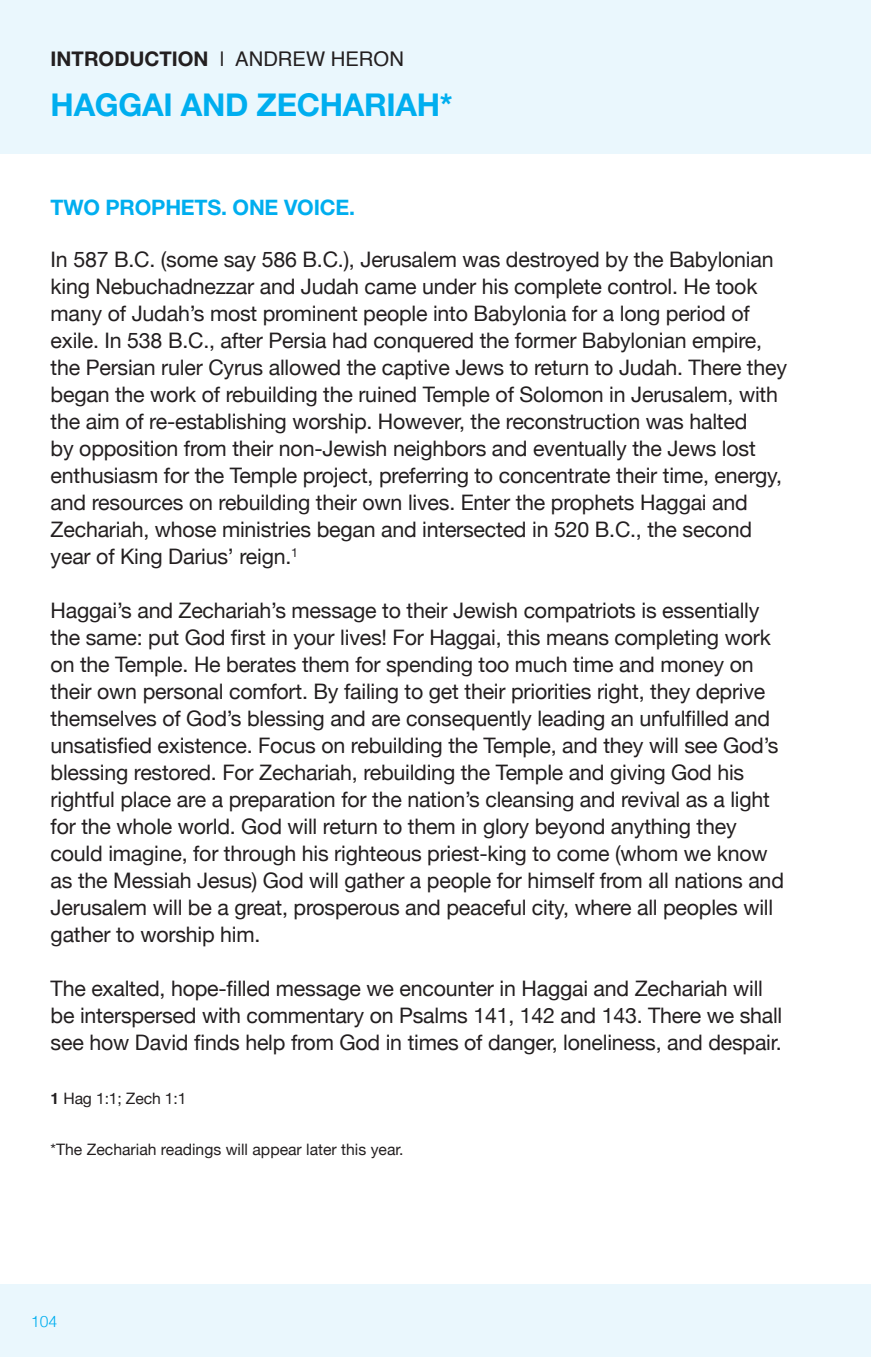
<style>
.page{position:relative;width:871px;height:1357px;background:#fff}
.page>*{position:absolute;margin:0;border:0;box-sizing:border-box;transform-origin:0 0}
.t1{font:700 31.5px "Helvetica Neue";letter-spacing:-.01em;color:#00aeef}
.t2{font:21.38px/27px "Helvetica Neue";letter-spacing:-.01em;color:#231f20}
.t3{font:700 21.38px "Helvetica Neue LT Std";letter-spacing:-.01em;color:#00aeef}
.t4{font:700 20.25px "Helvetica Neue";color:#231f20}
.t5{font:15.75px "Helvetica Neue";color:#231f20}
.t6{font:300 15.75px "Helvetica";color:#00aeef}
.s1{font-family:"Helvetica";font-weight:400}
.s2{font-family:"Helvetica";font-weight:700}
</style>
<div class="page">
<div style="left:0;top:1284px;width:871px;height:73px;background:#eaf7fd"></div>
<div style="left:0;top:0;width:871px;height:153px;background:#eaf7fd"></div>
<p class="t4" style="left:51px;top:47px;width:355px">INTRODUCTION <span class="s1">| ANDREW HERON</span></p>
<h1 class="t1" style="left:51px;top:85px;width:403px">HAGGAI AND ZECHARIAH*</h1>
<p class="t3" style="left:51px;top:194px;width:306px">TWO PROPHETS. ONE VOICE.</p>
<p class="t2" style="left:51px;top:247px;width:738px">In 587 B.C. (some say 586 B.C.), Jerusalem was destroyed by the Babylonian king Nebuchadnezzar and Judah came under his complete control. He took many of Judah’s most prominent people into Babylonia for a long period of exile. In 538 B.C., after Persia had conquered the former Babylonian empire, the Persian ruler Cyrus allowed the captive Jews to return to Judah. There they began the work of rebuilding the ruined Temple of Solomon in Jerusalem, with the aim of re-establishing worship. However, the reconstruction was halted<br>by opposition from their non-Jewish neighbors and eventually the Jews lost enthusiasm for the Temple project, preferring to concentrate their time, energy, and resources on rebuilding their own lives. Enter the prophets Haggai and Zechariah, whose ministries began and intersected in 520 B.C., the second year of King Darius’ reign.<sup>1</sup></p>
<p class="t2" style="left:51px;top:598px;width:735px">Haggai’s and Zechariah’s message to their Jewish compatriots is essentially the same: put God first in your lives! For Haggai, this means completing work on the Temple. He berates them for spending too much time and money on their own personal comfort. By failing to get their priorities right, they deprive themselves of God’s blessing and are consequently leading an unfulfilled and unsatisfied existence. Focus on rebuilding the Temple, and they will see God’s blessing restored. For Zechariah, rebuilding the Temple and giving God his rightful place are a preparation for the nation’s cleansing and revival as a light for the whole world. God will return to them in glory beyond anything they could imagine, for through his righteous priest-king to come (whom we know as the Messiah Jesus) God will gather a people for himself from all nations and Jerusalem will be a great, prosperous and peaceful city, where all peoples will gather to worship him.</p>
<p class="t2" style="left:51px;top:976px;width:733px">The exalted, hope-filled message we encounter in Haggai and Zechariah will be interspersed with commentary on Psalms 141, 142 and 143. There we shall see how David finds help from God in times of danger, loneliness, and despair.</p>
<p class="t5" style="left:51px;top:1087px;width:137px"><span class="s2">1</span> Hag 1:1; Zech 1:1</p>
<p class="t5" style="left:51px;top:1138px;width:354px">*The Zechariah readings will appear later this year.</p>
<p class="t6" style="left:31px;top:1307px;width:28px">104</p>
</div>
